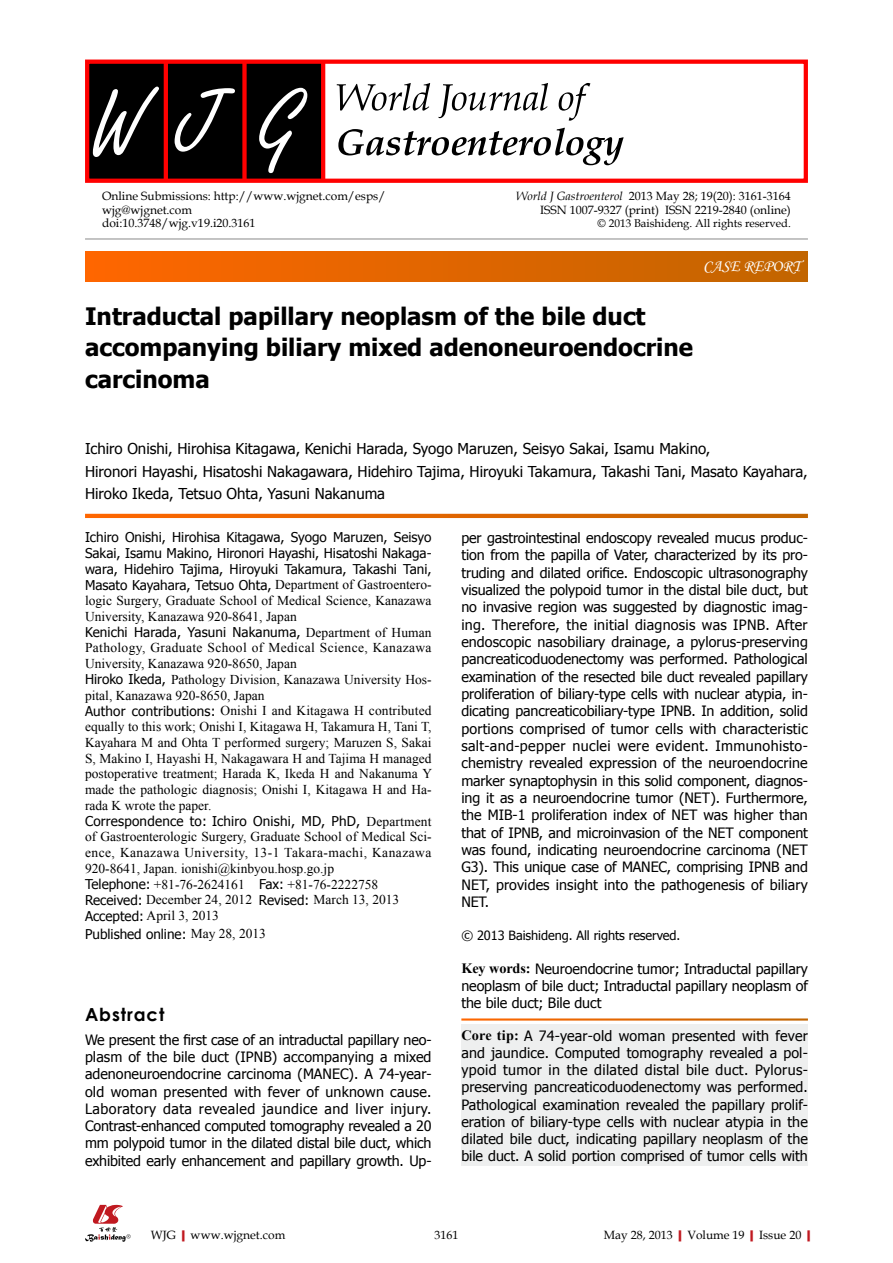
<style>
.page{position:relative;width:893px;height:1263px;background:#fff}
.page>*{position:absolute;margin:0;border:0;box-sizing:border-box;transform-origin:0 0}
.t1{font:700 24px/31.5px "Tahoma";color:#000}
.t2{font:700 18px "Century Gothic";letter-spacing:.05em;color:#000}
.t3{font:16.5px "Monotype Corsiva";color:#fff}
.t4{font:15px/22.5px "Tahoma";color:#000}
.t5{font:14.25px/17.4px "Tahoma";letter-spacing:-.005em;color:#000;text-align:justify}
.t6{font:13.5px/15.8px "Times New Roman";color:#000}
.t7{font:13.5px/15.8px "Tahoma";color:#000;text-align:justify}
.t8{font:12.75px "Tahoma";letter-spacing:-.005em;color:#000}
.t9{font:12px/13.5px "Book Antiqua";color:#000;text-align:right}
.t10{font:11.25px "Book Antiqua";color:#000}
.s1{font-style:italic}
.s2{font-family:"Times New Roman"}
.s3{font-family:"Tahoma"}
.s4{font-family:"Times New Roman";font-weight:700}
.s5{font-weight:700;color:#c01920}
</style>
<div class="page">
<div style="left:461px;top:1024px;width:347px;height:142px;background:#eeefef"></div>
<div style="left:85px;top:252px;width:723px;height:29px;background:linear-gradient(to right,#f60,#c16500)"></div>
<hr style="left:85px;top:239px;width:723px;height:1px;background:#898989">
<div style="left:87px;top:61px;width:236px;height:121px;background:#000"></div>
<hr style="left:164px;top:61px;width:4px;height:121px;background:#f00">
<div style="left:242px;top:61px;width:5px;height:121px;background:#f00"></div>
<hr style="left:321px;top:61px;width:4px;height:121px;background:#f00">
<div style="left:85px;top:60px;width:723px;height:123px;border:4px solid #f00"></div>
<svg style="left:259px;top:88px;width:48px;height:85px"></svg>
<svg style="left:175px;top:88px;width:60px;height:64px"></svg>
<svg style="left:93px;top:87px;width:66px;height:70px"></svg>
<svg style="left:337px;top:83px;width:253px;height:38px"></svg>
<svg style="left:338px;top:128px;width:286px;height:37px"></svg>
<svg style="left:85px;top:514px;width:723px;height:4px;background:#e06500"></svg>
<svg style="left:85px;top:1205px;width:46px;height:37px"></svg>
<p class="t9" style="left:102px;top:189px;width:285px;text-align:left">Online Submissions: http://www.wjgnet.com/esps/ wjg@wjgnet.com<br>doi:10.3748/wjg.v19.i20.3161</p>
<p class="t9" style="left:516px;top:189px;width:276px"><span class="s1">World J Gastroenterol</span> 2013 May 28; 19(20): 3161-3164<br>ISSN 1007-9327 (print) ISSN 2219-2840 (online)</p>
<p class="t10" style="left:598px;top:215px;width:195px">© 2013 Baishideng. All rights reserved.</p>
<p class="t3" style="left:703px;top:256px;width:99px">CASE REPORT</p>
<h1 class="t1" style="left:85px;top:298px;width:609px">Intraductal papillary neoplasm of the bile duct accompanying biliary mixed adenoneuroendocrine carcinoma</h1>
<p class="t4" style="left:85px;top:437px;width:724px">Ichiro Onishi, Hirohisa Kitagawa, Kenichi Harada, Syogo Maruzen, Seisyo Sakai, Isamu Makino,<br>Hironori Hayashi, Hisatoshi Nakagawara, Hidehiro Tajima, Hiroyuki Takamura, Takashi Tani, Masato Kayahara,<br>Hiroko Ikeda, Tetsuo Ohta, Yasuni Nakanuma</p>
<p class="t7" style="left:85px;top:529px;width:348px">Ichiro Onishi, Hirohisa Kitagawa, Syogo Maruzen, Seisyo Sakai, Isamu Makino, Hironori Hayashi, Hisatoshi Nakaga&shy;wara, Hidehiro Tajima, Hiroyuki Takamura, Takashi Tani, Masato Kayahara, Tetsuo Ohta, <span class="s2">Department of Gastroentero-</span></p>
<p class="t6" style="left:85px;top:592px;width:348px">logic Surgery, Graduate School of Medical Science, Kanazawa<br>University, Kanazawa 920-8641, Japan</p>
<p class="t7" style="left:85px;top:623px;width:348px">Kenichi Harada, Yasuni Nakanuma, <span class="s2">Department of Human</span></p>
<p class="t6" style="left:85px;top:640px;width:349px">Pathology, Graduate School of Medical Science, Kanazawa University, Kanazawa 920-8650, Japan<br><span class="s3">Hiroko Ikeda,</span> Pathology Division, Kanazawa University Hos&shy;pital, Kanazawa 920-8650, Japan<br><span class="s3">Author contributions:</span> Onishi I and Kitagawa H contributed equally to this work; Onishi I, Kitagawa H, Takamura H, Tani T, Kayahara M and Ohta T performed surgery; Maruzen S, Sakai S, Makino I, Hayashi H, Nakagawara H and Tajima H managed postoperative treatment; Harada K, Ikeda H and Nakanuma Y made the pathologic diagnosis; Onishi I, Kitagawa H and Ha&shy;rada K wrote the paper.</p>
<p class="t7" style="left:85px;top:812px;width:348px">Correspondence to: Ichiro Onishi, MD, PhD, <span class="s2">Department</span></p>
<p class="t6" style="left:85px;top:829px;width:348px">of Gastroenterologic Surgery, Graduate School of Medical Sci&shy;ence, Kanazawa University, 13-1 Takara-machi, Kanazawa 920-8641, Japan. ionishi@kinbyou.hosp.go.jp<br><span class="s3">Telephone:</span> +81-76-2624161 <span class="s3">Fax:</span> +81-76-2222758<br><span class="s3">Received:</span> December 24, 2012 <span class="s3">Revised:</span> March 13, 2013<br><span class="s3">Accepted:</span> April 3, 2013</p>
<p class="t7" style="left:85px;top:925px;width:182px">Published online: <span class="s2">May 28, 2013</span></p>
<p class="t2" style="left:85px;top:1001px;width:81px">Abstract</p>
<p class="t5" style="left:85px;top:1030px;width:348px">We present the first case of an intraductal papillary neo&shy;plasm of the bile duct (IPNB) accompanying a mixed adenoneuroendocrine carcinoma (MANEC). A 74-year&shy;old woman presented with fever of unknown cause.<br>Laboratory data revealed jaundice and liver injury.<br>Contrast-enhanced computed tomography revealed a 20 mm polypoid tumor in the dilated distal bile duct, which exhibited early enhancement and papillary growth. Up-</p>
<p class="t5" style="left:461px;top:528px;width:348px">per gastrointestinal endoscopy revealed mucus produc&shy;tion from the papilla of Vater, characterized by its pro&shy;truding and dilated orifice. Endoscopic ultrasonography visualized the polypoid tumor in the distal bile duct, but no invasive region was suggested by diagnostic imag&shy;ing. Therefore, the initial diagnosis was IPNB. After endoscopic nasobiliary drainage, a pylorus-preserving pancreaticoduodenectomy was performed. Pathological examination of the resected bile duct revealed papillary proliferation of biliary-type cells with nuclear atypia, in&shy;dicating pancreaticobiliary-type IPNB. In addition, solid portions comprised of tumor cells with characteristic salt-and-pepper nuclei were evident. Immunohisto&shy;chemistry revealed expression of the neuroendocrine marker synaptophysin in this solid component, diagnos&shy;ing it as a neuroendocrine tumor (NET). Furthermore, the MIB-1 proliferation index of NET was higher than that of IPNB, and microinvasion of the NET component was found, indicating neuroendocrine carcinoma (NET G3). This unique case of MANEC, comprising IPNB and NET, provides insight into the pathogenesis of biliary NET.</p>
<p class="t8" style="left:461px;top:927px;width:221px">© 2013 Baishideng. All rights reserved.</p>
<p class="t5" style="left:461px;top:959px;width:348px"><span class="s4">Key words:</span> Neuroendocrine tumor; Intraductal papillary neoplasm of bile duct; Intraductal papillary neoplasm of the bile duct; Bile duct</p>
<p class="t5" style="left:461px;top:1026px;width:348px"><span class="s4">Core tip:</span> A 74-year-old woman presented with fever and jaundice. Computed tomography revealed a pol&shy;ypoid tumor in the dilated distal bile duct. Pylorus&shy;preserving pancreaticoduodenectomy was performed.<br>Pathological examination revealed the papillary prolif&shy;eration of biliary-type cells with nuclear atypia in the dilated bile duct, indicating papillary neoplasm of the bile duct. A solid portion comprised of tumor cells with</p>
<p class="t9" style="left:151px;top:1227px;width:136px">WJG<span class="s5">|</span>www.wjgnet.com</p>
<p class="t9" style="left:434px;top:1227px;width:25px">3161</p>
<p class="t9" style="left:604px;top:1227px;width:214px">May 28, 2013<span class="s5">|</span>Volume 19<span class="s5">|</span>Issue 20<span class="s5">|</span></p>
</div>
